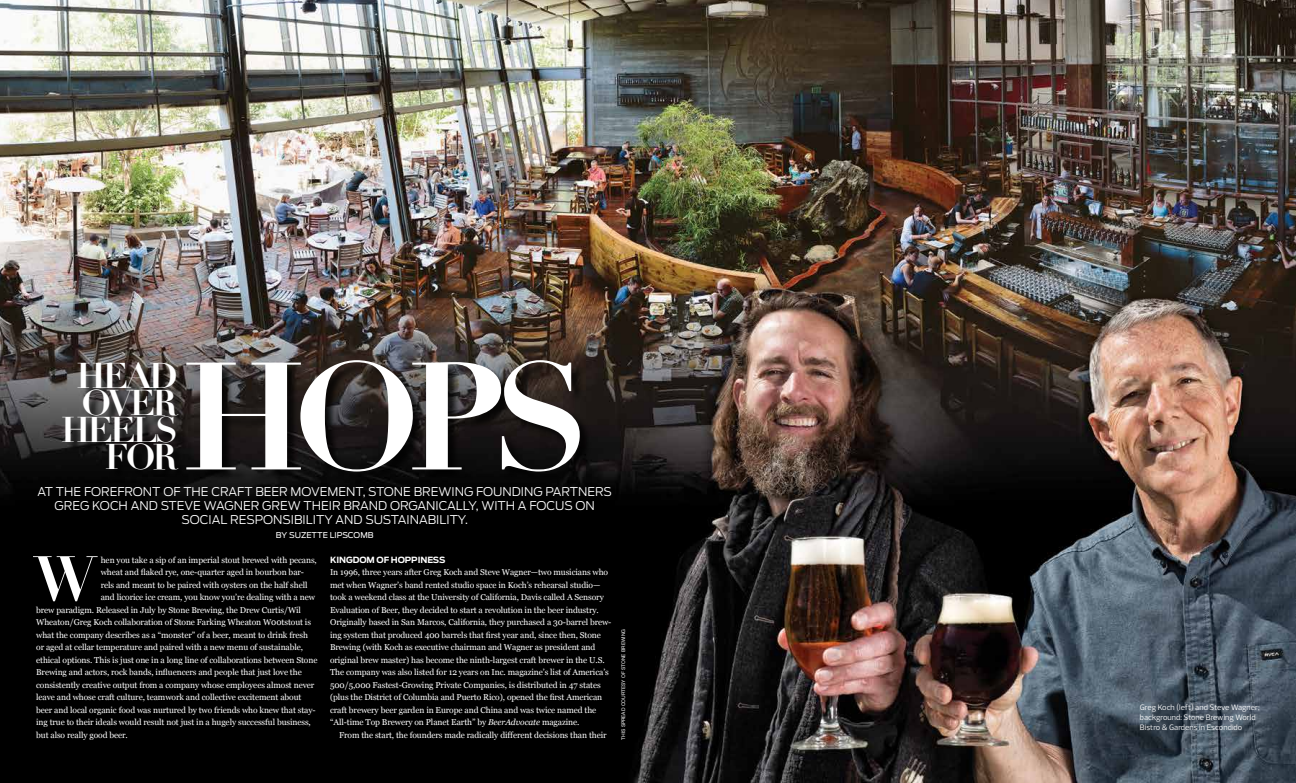
<style>
.page{position:relative;width:1296px;height:783px;background:#fff}
.page>*{position:absolute;margin:0;border:0;box-sizing:border-box;transform-origin:0 0}
.t1{font:700 150.1px "Didot";color:#fff}
.t2{font:700 61px "Didot";color:#fff}
.t3{font:700 35px/27px "Didot";letter-spacing:-.08em;color:#fff;text-align:center}
.t4{font:300 12px/14.4px "Antenna";color:#fff;text-align:center}
.t5{font:8.5px/12.5px "Georgia";letter-spacing:-.01em;color:#fff}
.t6{font:700 8.5px "Antenna";letter-spacing:-.01em;color:#fff}
.t7{font:8px/10px "Prelo";letter-spacing:.01em;color:#fff}
.t8{font:8px "Antenna";color:#fff}
.t9{font:5px "Helvetica Neue LT Std";color:#fff}
.s1{font-style:italic}
</style>
<div class="page">
<img style="left:0;top:0;width:1296px;height:783px">
<div style="left:65px;top:361px;width:527px;height:123px;background:#000;opacity:.75"></div>
<h1 class="t1" style="left:181px;top:324px;width:410px">HOPS</h1>
<h3 class="t3" style="left:61px;top:363px;width:118px">HEAD<br>OVER<br>HEELS</h3>
<h3 class="t3" style="left:105px;top:444px;width:74px">FOR</h3>
<h3 class="t4" style="left:38px;top:484px;width:576px">AT THE FOREFRONT OF THE CRAFT BEER MOVEMENT, STONE BREWING FOUNDING PARTNERS<br>GREG KOCH AND STEVE WAGNER GREW THEIR BRAND ORGANICALLY, WITH A FOCUS ON</h3>
<h3 class="t4" style="left:182px;top:513px;width:288px">SOCIAL RESPONSIBILITY AND SUSTAINABILITY.</h3>
<p class="t8" style="left:276px;top:531px;width:99px">BY SUZETTE LIPSCOMB</p>
<p class="t5" style="left:101px;top:553px;width:218px">hen you take a sip of an imperial stout brewed with pecans,</p>
<p class="t5" style="left:101px;top:565px;width:205px">wheat and flaked rye, one-quarter aged in bourbon bar-</p>
<p class="t5" style="left:101px;top:578px;width:208px">rels and meant to be paired with oysters on the half shell</p>
<p class="t5" style="left:101px;top:590px;width:216px">and licorice ice cream, you know you’re dealing with a new</p>
<p class="t5" style="left:36px;top:603px;width:266px">brew paradigm. Released in July by Stone Brewing, the Drew Curtis/Wil</p>
<p class="t5" style="left:36px;top:615px;width:276px">Wheaton/Greg Koch collaboration of Stone Farking Wheaton W00tstout is</p>
<p class="t5" style="left:36px;top:628px;width:273px">what the company describes as a “monster” of a beer, meant to drink fresh</p>
<p class="t5" style="left:36px;top:640px;width:268px">or aged at cellar temperature and paired with a new menu of sustainable,</p>
<p class="t5" style="left:36px;top:653px;width:283px">ethical options. This is just one in a long line of collaborations between Stone</p>
<p class="t5" style="left:36px;top:666px;width:267px">Brewing and actors, rock bands, influencers and people that just love the</p>
<p class="t5" style="left:36px;top:678px;width:280px">consistently creative output from a company whose employees almost never</p>
<p class="t5" style="left:36px;top:691px;width:267px">leave and whose craft culture, teamwork and collective excitement about</p>
<p class="t5" style="left:36px;top:703px;width:281px">beer and local organic food was nurtured by two friends who knew that stay-</p>
<p class="t5" style="left:36px;top:716px;width:276px">ing true to their ideals would result not just in a hugely successful business,</p>
<p class="t5" style="left:36px;top:728px;width:93px">but also really good beer.</p>
<h2 class="t2" style="left:34px;top:541px;width:65px">W</h2>
<p class="t6" style="left:330px;top:554px;width:117px">KINGDOM OF HOPPINESS</p>
<p class="t5" style="left:330px;top:566px;width:283px">In 1996, three years after Greg Koch and Steve Wagner—two musicians who met when Wagner’s band rented studio space in Koch’s rehearsal studio— took a weekend class at the University of California, Davis called A Sensory Evaluation of Beer, they decided to start a revolution in the beer industry.<br>Originally based in San Marcos, California, they purchased a 30-barrel brew&shy;ing system that produced 400 barrels that first year and, since then, Stone Brewing (with Koch as executive chairman and Wagner as president and original brew master) has become the ninth-largest craft brewer in the U.S.<br>The company was also listed for 12 years on Inc. magazine’s list of America’s 500/5,000 Fastest-Growing Private Companies, is distributed in 47 states (plus the District of Columbia and Puerto Rico), opened the first American craft brewery beer garden in Europe and China and was twice named the “All-time Top Brewery on Planet Earth” by <span class="s1">BeerAdvocate</span> magazine.</p>
<p class="t5" style="left:339px;top:728px;width:269px">From the start, the founders made radically different decisions than their</p>
<p class="t9" style="left:620px;top:740px;width:112px;rotate:-90deg">THIS SPREAD COURTESY OF STONE BREWING</p>
<p class="t7" style="left:1140px;top:702px;width:121px">Greg Koch (left) and Steve Wagner; background: Stone Brewing World<br>Bistro &amp; Gardens in Escondido</p>
</div>
